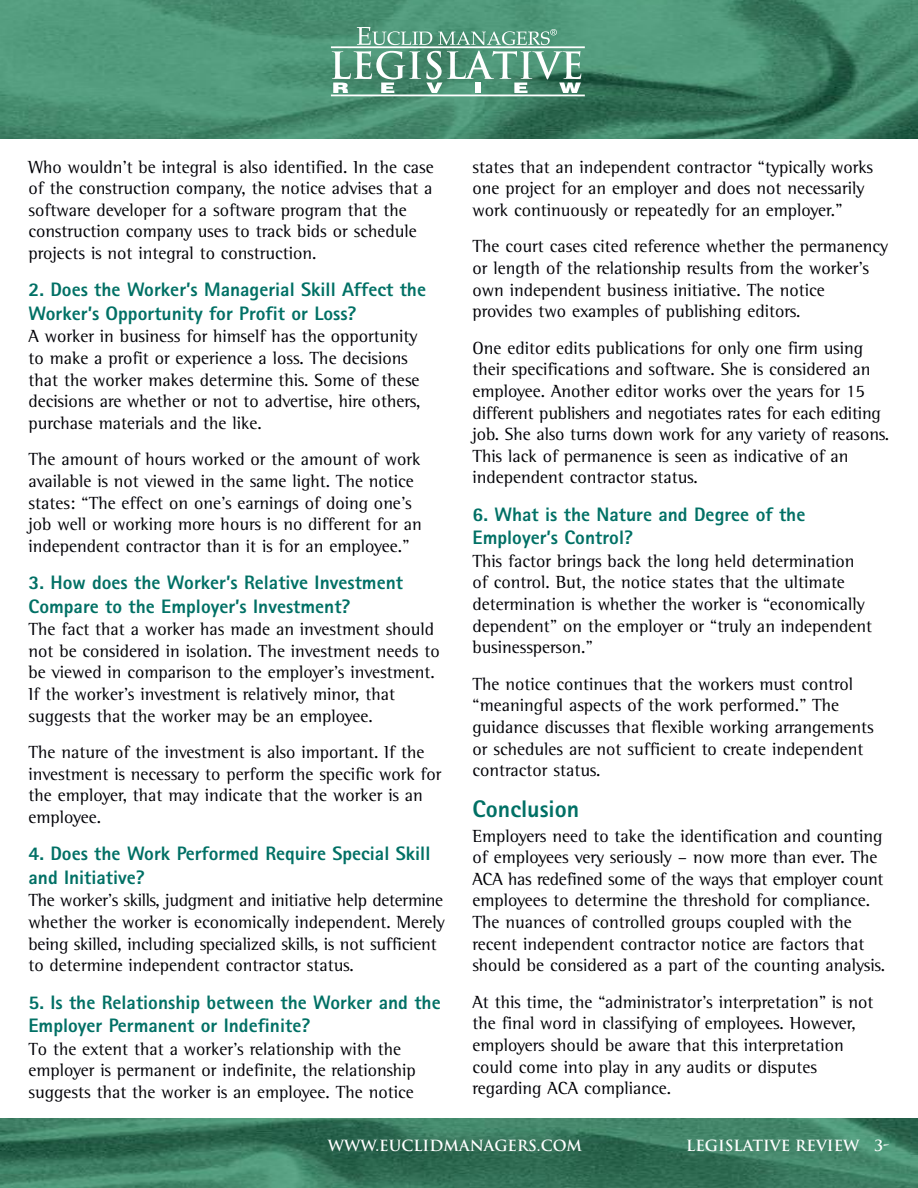
<style>
.page{position:relative;width:918px;height:1188px;background:#fff}
.page>*{position:absolute;margin:0;border:0;box-sizing:border-box;transform-origin:0 0}
.t1{font:800 24px "Rotis Sans Serif";color:#007065}
.t2{font:800 19.5px/23.4px "Rotis Sans Serif";color:#007065}
.t3{font:18px/21.6px "Rotis Semi Serif";color:#000006}
.t4{font:700 15px "Trajan";color:#fff}
</style>
<div class="page">
<img style="left:0;top:0;width:918px;height:1188px">
<div style="left:0;top:139px;width:918px;height:979px;background:#fff"></div>
<svg style="left:332px;top:51px;width:249px;height:42px"></svg>
<svg style="left:357px;top:27px;width:75px;height:18px"></svg>
<svg style="left:438px;top:29px;width:119px;height:16px;background:#73ab94"></svg>
<hr style="left:331px;top:95px;width:254px;height:1px;background:#fff">
<hr style="left:331px;top:46px;width:254px;height:2px;background:#fff">
<p class="t3" style="left:28px;top:158px;width:407px">Who wouldn’t be integral is also identified. In the case of the construction company, the notice advises that a software developer for a software program that the construction company uses to track bids or schedule projects is not integral to construction.</p>
<p class="t2" style="left:28px;top:280px;width:399px">2. Does the Worker’s Managerial Skill Affect the<br>Worker’s Opportunity for Profit or Loss?</p>
<p class="t3" style="left:28px;top:327px;width:393px">A worker in business for himself has the opportunity to make a profit or experience a loss. The decisions that the worker makes determine this. Some of these decisions are whether or not to advertise, hire others, purchase materials and the like.</p>
<p class="t3" style="left:28px;top:450px;width:395px">The amount of hours worked or the amount of work available is not viewed in the same light. The notice states: “The effect on one’s earnings of doing one’s job well or working more hours is no different for an independent contractor than it is for an employee.”</p>
<p class="t2" style="left:28px;top:573px;width:376px">3. How does the Worker’s Relative Investment<br>Compare to the Employer’s Investment?</p>
<p class="t3" style="left:28px;top:620px;width:413px">The fact that a worker has made an investment should not be considered in isolation. The investment needs to be viewed in comparison to the employer’s investment.<br>If the worker’s investment is relatively minor, that suggests that the worker may be an employee.</p>
<p class="t3" style="left:28px;top:743px;width:415px">The nature of the investment is also important. If the investment is necessary to perform the specific work for the employer, that may indicate that the worker is an employee.</p>
<p class="t2" style="left:28px;top:844px;width:403px">4. Does the Work Performed Require Special Skill and Initiative?</p>
<p class="t3" style="left:28px;top:891px;width:418px">The worker’s skills, judgment and initiative help determine whether the worker is economically independent. Merely being skilled, including specialized skills, is not sufficient to determine independent contractor status.</p>
<p class="t2" style="left:28px;top:992px;width:414px">5. Is the Relationship between the Worker and the<br>Employer Permanent or Indefinite?</p>
<p class="t3" style="left:28px;top:1040px;width:389px">To the extent that a worker’s relationship with the employer is permanent or indefinite, the relationship suggests that the worker is an employee. The notice</p>
<p class="t3" style="left:473px;top:158px;width:402px">states that an independent contractor “typically works one project for an employer and does not necessarily work continuously or repeatedly for an employer.”</p>
<p class="t3" style="left:473px;top:237px;width:417px">The court cases cited reference whether the permanency or length of the relationship results from the worker’s own independent business initiative. The notice provides two examples of publishing editors.</p>
<p class="t3" style="left:473px;top:339px;width:418px">One editor edits publications for only one firm using their specifications and software. She is considered an employee. Another editor works over the years for 15 different publishers and negotiates rates for each editing job. She also turns down work for any variety of reasons.<br>This lack of permanence is seen as indicative of an independent contractor status.</p>
<p class="t2" style="left:473px;top:504px;width:334px">6. What is the Nature and Degree of the<br>Employer’s Control?</p>
<p class="t3" style="left:473px;top:552px;width:401px">This factor brings back the long held determination of control. But, the notice states that the ultimate determination is whether the worker is “economically dependent” on the employer or “truly an independent businessperson.”</p>
<p class="t3" style="left:473px;top:675px;width:403px">The notice continues that the workers must control “meaningful aspects of the work performed.” The guidance discusses that flexible working arrangements or schedules are not sufficient to create independent contractor status.</p>
<h1 class="t1" style="left:473px;top:800px;width:108px">Conclusion</h1>
<p class="t3" style="left:473px;top:827px;width:414px">Employers need to take the identification and counting of employees very seriously – now more than ever. The ACA has redefined some of the ways that employer count employees to determine the threshold for compliance.<br>The nuances of controlled groups coupled with the recent independent contractor notice are factors that should be considered as a part of the counting analysis.</p>
<p class="t3" style="left:473px;top:993px;width:402px">At this time, the “administrator’s interpretation” is not the final word in classifying of employees. However, employers should be aware that this interpretation could come into play in any audits or disputes regarding ACA compliance.</p>
<p class="t4" style="left:328px;top:1137px;width:256px">WWW.EUCLIDMANAGERS.COM</p>
<p class="t4" style="left:686px;top:1137px;width:205px">LEGISLATIVE REVIEW 3-</p>
</div>
